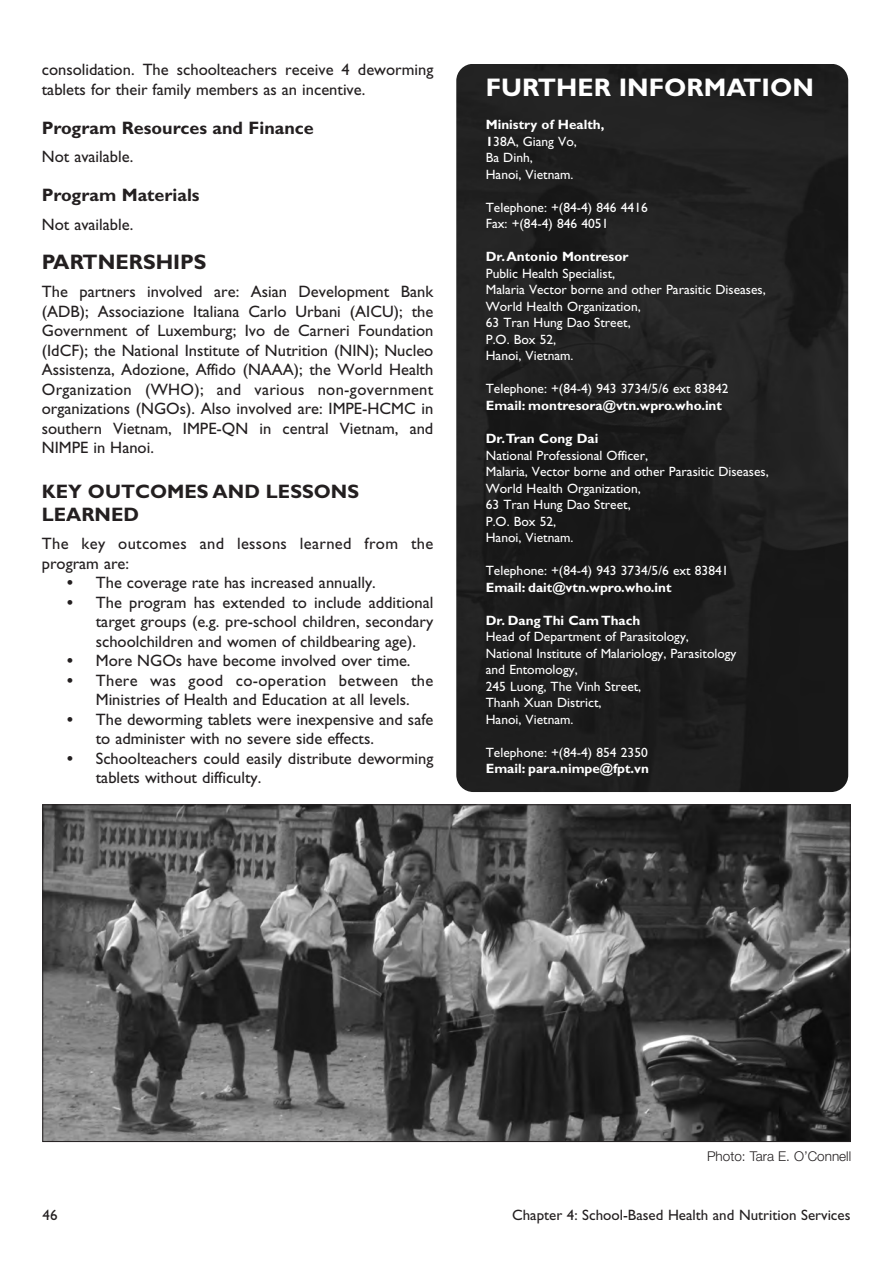
<style>
.page{position:relative;width:893px;height:1263px;background:#fff}
.page>*{position:absolute;margin:0;border:0;box-sizing:border-box;transform-origin:0 0}
.t1{font:700 25.5px "Gill Sans";color:#fff}
.t2{font:700 21px "Gill Sans";color:#231f20}
.t3{font:700 19.5px/22.5px "Gill Sans";color:#231f20}
.t4{font:700 18px "Gill Sans";color:#231f20}
.t5{font:16.5px/19.5px "Gill Sans";color:#231f20}
.t6{font:16.5px/19.5px "Gill Sans";letter-spacing:.02em;color:#231f20}
.t7{font:15px "Gill Sans";color:#231f20}
.t8{font:13.5px/16.5px "Gill Sans";color:#fff}
.t9{font:700 13.5px "Gill Sans";color:#fff}
.t10{font:300 13.5px "Helvetica Neue";color:#231f20}
.s1{font-weight:700}
</style>
<div class="page">
<img style="left:456px;top:64px;width:392px;height:728px;border-radius:17px">
<img style="left:45px;top:806px;width:803px;height:334px">
<p class="t5" style="left:42px;top:61px;width:393px">consolidation. The schoolteachers receive 4 deworming tablets for their family members as an incentive.</p>
<p class="t4" style="left:42px;top:121px;width:274px">Program Resources and Finance</p>
<p class="t5" style="left:42px;top:148px;width:93px">Not available.</p>
<p class="t4" style="left:42px;top:188px;width:159px">Program Materials</p>
<p class="t5" style="left:42px;top:216px;width:93px">Not available.</p>
<p class="t2" style="left:42px;top:253px;width:166px">PARTNERSHIPS</p>
<p class="t5" style="left:42px;top:283px;width:393px;text-align:justify">The partners involved are: Asian Development Bank (ADB); Associazione Italiana Carlo Urbani (AICU); the Government of Luxemburg; Ivo de Carneri Foundation (IdCF); the National Institute of Nutrition (NIN); Nucleo Assistenza, Adozione, Affido (NAAA); the World Health Organization (WHO); and various non-government organizations (NGOs). Also involved are: IMPE-HCMC in southern Vietnam, IMPE-QN in central Vietnam, and NIMPE in Hanoi.</p>
<p class="t3" style="left:42px;top:482px;width:319px">KEY OUTCOMES AND LESSONS<br>LEARNED</p>
<p class="t6" style="left:42px;top:535px;width:393px">The key outcomes and lessons learned from the program are:</p>
<p class="t5" style="left:67px;top:574px;width:310px"><span class="s1">•</span> The coverage rate has increased annually.</p>
<p class="t5" style="left:96px;top:594px;width:339px;text-align:justify;text-indent:-28px"><span class="s1">•</span> The program has extended to include additional target groups (e.g. pre-school children, secondary schoolchildren and women of childbearing age).</p>
<p class="t5" style="left:67px;top:652px;width:345px"><span class="s1">•</span> More NGOs have become involved over time.</p>
<p class="t5" style="left:67px;top:672px;width:368px;text-align:center"><span class="s1">•</span> There was good co-operation between the<br>Ministries of Health and Education at all levels.</p>
<p class="t5" style="left:96px;top:711px;width:339px;text-indent:-28px"><span class="s1">•</span> The deworming tablets were inexpensive and safe to administer with no severe side effects.</p>
<p class="t5" style="left:96px;top:750px;width:339px;text-indent:-28px"><span class="s1">•</span> Schoolteachers could easily distribute deworming tablets without difficulty.</p>
<h1 class="t1" style="left:486px;top:78px;width:330px">FURTHER INFORMATION</h1>
<p class="t8" style="left:486px;top:118px;width:120px"><span class="s1">Ministry of Health,<br>1</span>38A, Giang Vo,<br>Ba Dinh,<br>Hanoi, Vietnam.</p>
<p class="t8" style="left:486px;top:200px;width:164px">Telephone: +(84-4) 846 4416<br>Fax: +(84-4) 846 4051</p>
<p class="t9" style="left:486px;top:252px;width:144px">Dr.Antonio Montresor</p>
<p class="t8" style="left:486px;top:266px;width:281px">Public Health Specialist,<br>Malaria Vector borne and other Parasitic Diseases,<br>World Health Organization,<br>63 Tran Hung Dao Street,<br>P.O. Box 52,<br>Hanoi, Vietnam.</p>
<p class="t8" style="left:486px;top:382px;width:244px">Telephone: +(84-4) 943 3734/5/6 ext 83842</p>
<p class="t9" style="left:486px;top:400px;width:238px">Email: montresora@vtn.wpro.who.int</p>
<p class="t9" style="left:486px;top:433px;width:114px">Dr.Tran Cong Dai</p>
<p class="t8" style="left:486px;top:448px;width:284px">National Professional Officer,<br>Malaria, Vector borne and other Parasitic Diseases,<br>World Health Organization,<br>63 Tran Hung Dao Street,<br>P.O. Box 52,<br>Hanoi, Vietnam.</p>
<p class="t8" style="left:486px;top:563px;width:244px">Telephone: +(84-4) 943 3734/5/6 ext 83841</p>
<p class="t9" style="left:486px;top:582px;width:187px">Email: dait@vtn.wpro.who.int</p>
<p class="t9" style="left:486px;top:615px;width:156px">Dr. Dang Thi Cam Thach</p>
<p class="t8" style="left:486px;top:629px;width:252px">Head of Department of Parasitology,<br>National Institute of Malariology, Parasitology and Entomology,<br>245 Luong, The Vinh Street,<br>Thanh Xuan District,<br>Hanoi, Vietnam.</p>
<p class="t8" style="left:486px;top:745px;width:164px">Telephone: +(84-4) 854 2350</p>
<p class="t9" style="left:486px;top:763px;width:165px">Email: para.nimpe@fpt.vn</p>
<p class="t10" style="left:707px;top:1151px;width:146px">Photo: Tara E. O’Connell</p>
<p class="t7" style="left:43px;top:1209px;width:16px">46</p>
<p class="t7" style="left:512px;top:1209px;width:340px">Chapter 4: School-Based Health and Nutrition Services</p>
</div>
